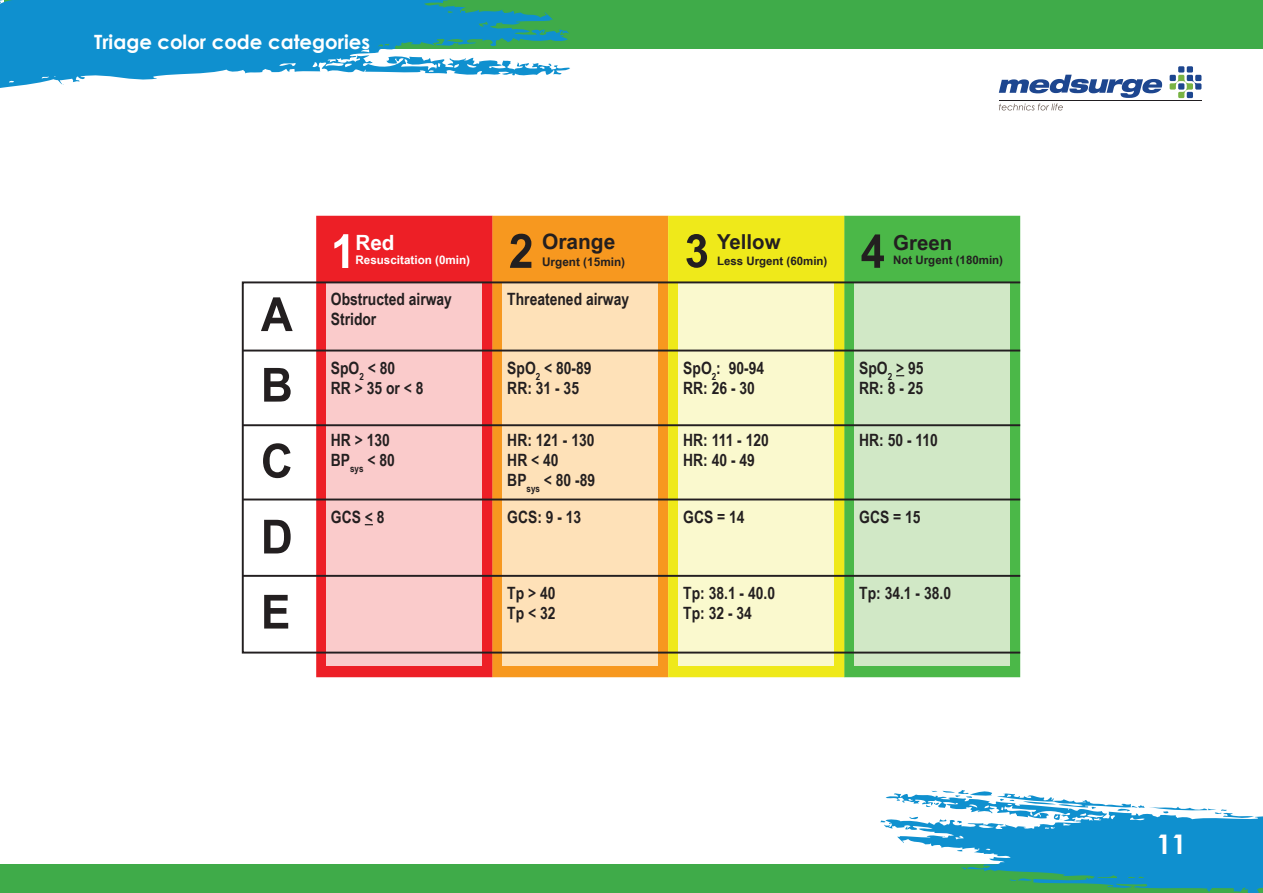
<style>
.page{position:relative;width:1263px;height:893px;background:#fff}
.page>*{position:absolute;margin:0;border:0;box-sizing:border-box;transform-origin:0 0}
.t1{font:700 47.55px "Arial Narrow";color:#231f20;scale:1.15 1}
.t2{font:700 47.1px/70.5px "Arial Narrow";color:#231f20;scale:1.15 1}
.t3{font:700 47.1px "Arial Narrow";color:#fff;scale:1.15 1}
.t4{font:700 46.35px "Arial Narrow";color:#231f20;scale:1.15 1}
.t5{font:700 46.2px "Arial Narrow";color:#231f20;scale:1.15 1}
.t6{font:700 27px "Century Gothic";color:#fff}
.t7{font:700 21.15px "Arial Narrow";color:#231f20;scale:1.2 1}
.t8{font:700 21px "Arial Narrow";color:#fff;scale:1.2 1}
.t9{font:700 20.7px "Arial Narrow";color:#231f20;scale:1.2 1}
.t10{font:700 19.65px "Century Gothic";color:#fff}
.t11{font:700 16.95px/20.2px "Arial Narrow";color:#231f20}
.t12{font:700 12px "Arial Narrow";color:#231f20;scale:1.2 1}
.t13{font:700 11.85px "Arial Narrow";color:#fff;scale:1.2 1}
.t14{font:700 11.7px "Arial Narrow";color:#231f20;scale:1.2 1}
.t15{font:700 11.55px "Arial Narrow";color:#231f20;scale:1.2 1}
</style>
<div class="page">
<div style="left:0;top:864px;width:1263px;height:29px;background:#3fab49"></div>
<div style="left:4px;top:1px;width:1259px;height:48px;background:#3fab49"></div>
<svg style="left:0;top:0;width:570px;height:88px;fill:#0f90cf"></svg>
<div style="left:1178px;top:66px;width:6px;height:7px;background:#1d468f"></div>
<div style="left:1187px;top:66px;width:6px;height:7px;background:#1d468f"></div>
<svg style="left:1169px;top:75px;width:32px;height:23px"></svg>
<svg style="left:999px;top:104px;width:64px;height:6px"></svg>
<svg style="left:999px;top:75px;width:163px;height:23px"></svg>
<svg style="left:880px;top:790px;width:383px;height:103px"></svg>
<div style="left:492px;top:216px;width:176px;height:461px;background:#f7981f"></div>
<div style="left:502px;top:282px;width:156px;height:384px;background:#fee1b8"></div>
<div style="left:844px;top:216px;width:176px;height:461px;background:#4bb848"></div>
<div style="left:854px;top:282px;width:156px;height:384px;background:#d1e8c6"></div>
<div style="left:668px;top:216px;width:176px;height:461px;background:#efe91a"></div>
<div style="left:678px;top:282px;width:156px;height:384px;background:#faf9ce"></div>
<div style="left:316px;top:216px;width:176px;height:461px;background:#ed1f26"></div>
<div style="left:326px;top:282px;width:156px;height:384px;background:#facbcb"></div>
<svg style="left:241px;top:280px;width:780px;height:374px"></svg>
<hr style="left:243px;top:350px;width:777px;height:1px;background:#231f20">
<hr style="left:243px;top:424px;width:777px;height:2px;background:#231f20">
<hr style="left:243px;top:499px;width:777px;height:1px;background:#231f20">
<hr style="left:243px;top:575px;width:777px;height:2px;background:#231f20">
<p class="t10" style="left:94px;top:27px;width:277px">Triage color code categories</p>
<h2 class="t2" style="left:261px;top:277px;width:29px">A<br>B</h2>
<h2 class="t2" style="left:261px;top:423px;width:29px">C</h2>
<h2 class="t2" style="left:261px;top:499px;width:29px">D</h2>
<h2 class="t2" style="left:261px;top:574px;width:27px">E</h2>
<h2 class="t3" style="left:331px;top:216px;width:23px">1</h2>
<p class="t8" style="left:355px;top:226px;width:34px">Red</p>
<p class="t13" style="left:355px;top:251px;width:97px">Resuscitation (0min)</p>
<p class="t11" style="left:331px;top:288px;width:123px">Obstructed airway<br>Stridor</p>
<p class="t11" style="left:331px;top:357px;width:94px">SpO<sub>2</sub> &lt; 80<br>RR &gt; 35 or &lt; 8</p>
<h1 class="t1" style="left:509px;top:215px;width:23px">2</h1>
<p class="t7" style="left:542px;top:226px;width:63px">Orange</p>
<p class="t12" style="left:542px;top:253px;width:71px">Urgent (15min)</p>
<p class="t11" style="left:507px;top:288px;width:123px">Threatened airway</p>
<p class="t11" style="left:507px;top:357px;width:86px">SpO<sub>2</sub> &lt; 80-89<br>RR: 31 - 35</p>
<p class="t11" style="left:331px;top:429px;width:66px">HR &gt; 130<br>BP<sub>sys</sub> &lt; 80</p>
<p class="t11" style="left:507px;top:429px;width:89px">HR: 121 - 130<br>HR &lt; 40<br>BP<sub>sys</sub> &lt; 80 -89</p>
<p class="t11" style="left:331px;top:506px;width:55px">GCS &lt; 8</p>
<p class="t11" style="left:507px;top:506px;width:76px">GCS: 9 - 13</p>
<p class="t11" style="left:507px;top:582px;width:50px">Tp &gt; 40<br>Tp &lt; 32</p>
<h3 class="t5" style="left:685px;top:216px;width:23px">3</h3>
<p class="t9" style="left:717px;top:226px;width:54px">Yellow</p>
<p class="t15" style="left:717px;top:252px;width:93px">Less Urgent (60min)</p>
<h3 class="t4" style="left:861px;top:216px;width:23px">4</h3>
<p class="t9" style="left:893px;top:227px;width:51px">Green</p>
<p class="t14" style="left:893px;top:251px;width:93px">Not Urgent (180min)</p>
<p class="t11" style="left:683px;top:357px;width:82px">SpO<sub>2</sub>: 90-94<br>RR: 26 - 30</p>
<p class="t11" style="left:859px;top:357px;width:66px">SpO<sub>2</sub> &gt; 95<br>RR: 8 - 25</p>
<p class="t11" style="left:683px;top:429px;width:87px">HR: 111 - 120<br>HR: 40 - 49</p>
<p class="t11" style="left:859px;top:429px;width:80px">HR: 50 - 110</p>
<p class="t11" style="left:683px;top:506px;width:63px">GCS = 14</p>
<p class="t11" style="left:859px;top:506px;width:63px">GCS = 15</p>
<p class="t11" style="left:683px;top:582px;width:93px">Tp: 38.1 - 40.0<br>Tp: 32 - 34</p>
<p class="t11" style="left:859px;top:582px;width:93px">Tp: 34.1 - 38.0</p>
<h3 class="t6" style="left:1156px;top:823px;width:32px">11</h3>
</div>
